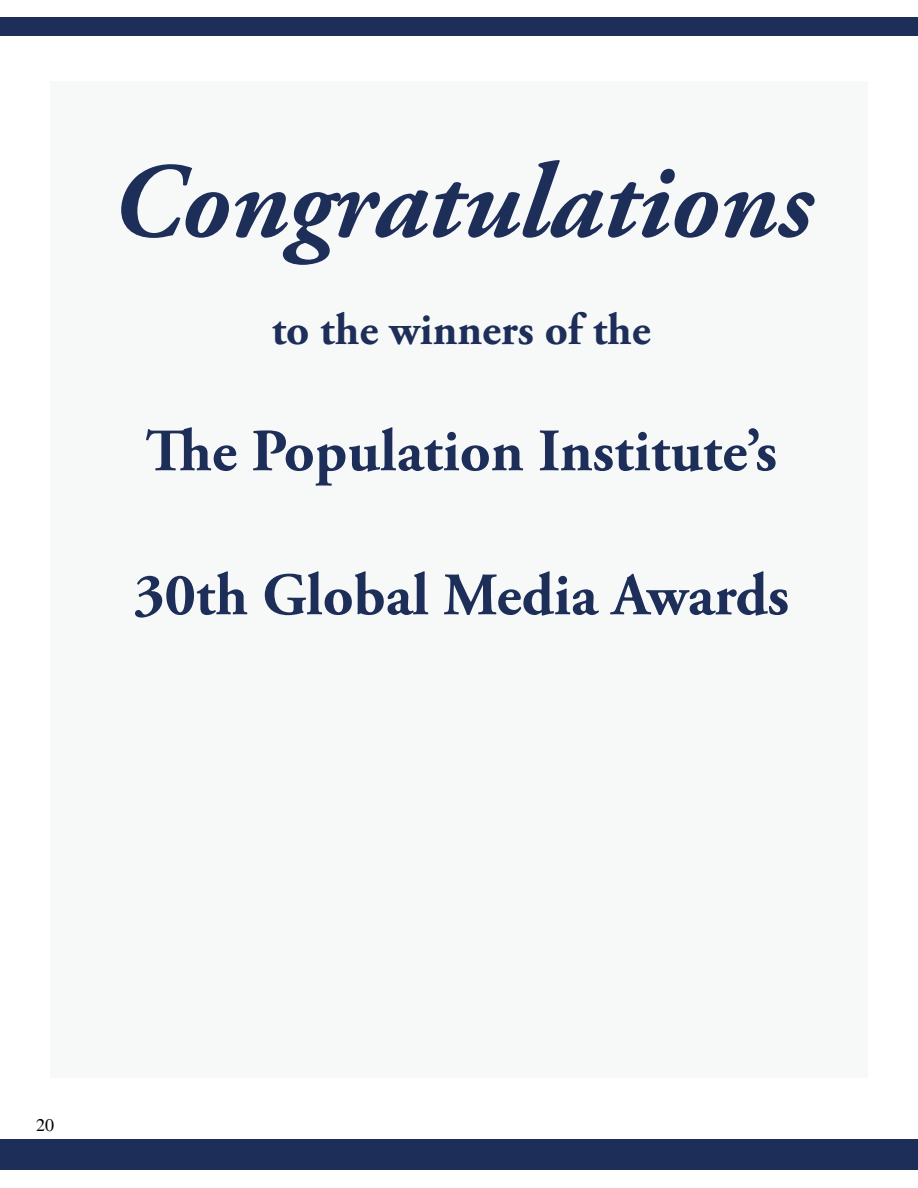
<style>
.page{position:relative;width:918px;height:1188px;background:#fff}
.page>*{position:absolute;margin:0;border:0;box-sizing:border-box;transform-origin:0 0}
.t1{font:italic 700 106.5px "Adobe Garamond Pro";color:#1d2e59}
.t2{font:700 60px "Adobe Garamond Pro";color:#1d2e59}
.t3{font:700 45px "Adobe Garamond Pro";color:#1d2e59}
.t4{font:18px "Times";color:#000}
</style>
<div class="page">
<div style="left:0;top:18px;width:918px;height:18px;background:#1d2e59"></div>
<div style="left:0;top:1139px;width:918px;height:31px;background:#1d2e59"></div>
<div style="left:50px;top:81px;width:818px;height:996px;background:#f7f8f8"></div>
<h1 class="t1" style="left:111px;top:141px;width:702px">Congratulations</h1>
<p class="t3" style="left:272px;top:304px;width:381px">to the winners of the</p>
<p class="t2" style="left:146px;top:416px;width:633px">The Population Institute’s</p>
<p class="t2" style="left:133px;top:560px;width:657px">30th Global Media Awards</p>
<p class="t4" style="left:36px;top:1115px;width:19px">20</p>
</div>
